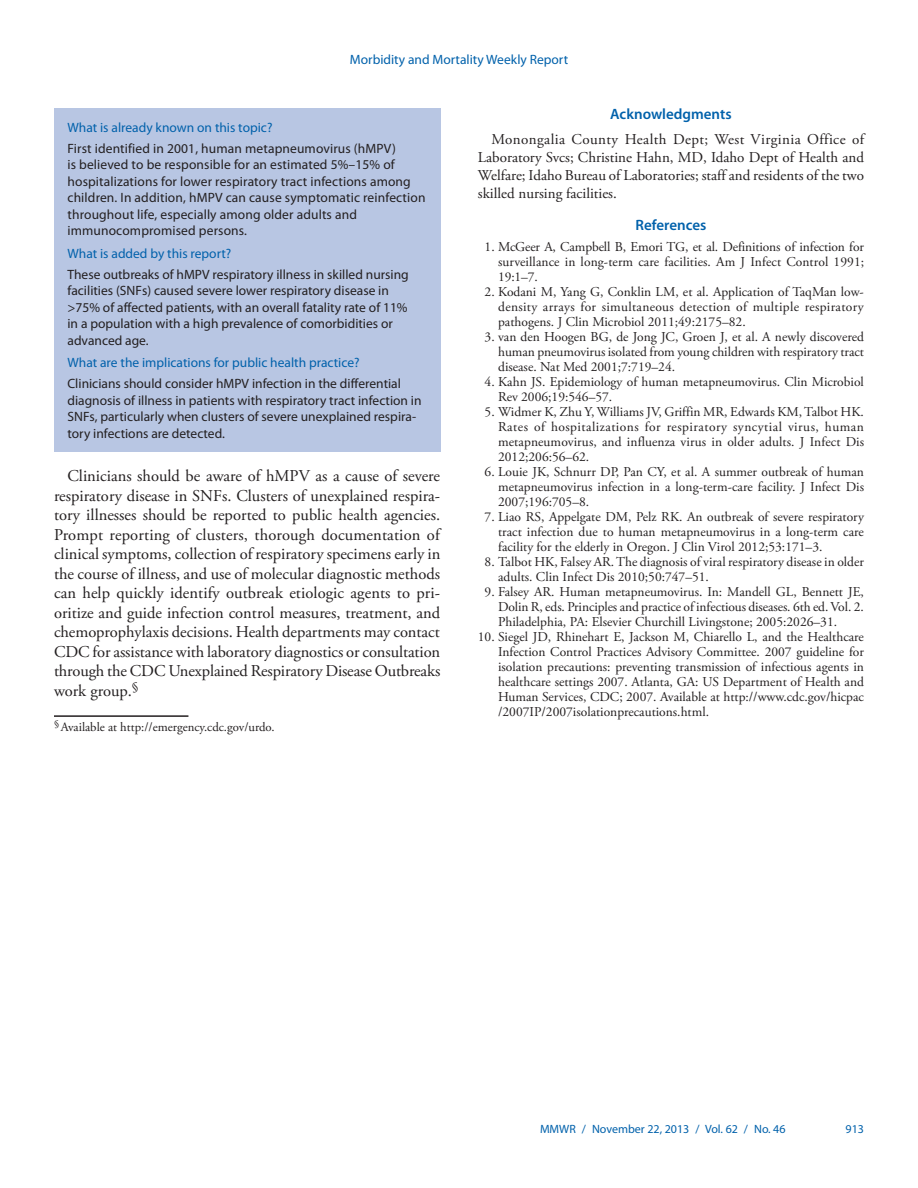
<style>
.page{position:relative;width:918px;height:1188px;background:#fff}
.page>*{position:absolute;margin:0;border:0;box-sizing:border-box;transform-origin:0 0}
.body_copy{font:16.5px/19.5px "Adobe Garamond Pro";letter-spacing:-.01em;color:#231f20;text-align:justify}
.acknowl_text{font:15px/18px "Adobe Garamond Pro";color:#231f20;text-align:justify}
.headline3{font:600 15px "Myriad Pro";color:#0161ab}
.reference_text_1-99{font:13.5px/15px "Adobe Garamond Pro";color:#231f20;text-align:justify}
.fb_answer{font:13.5px/16.5px "Myriad Pro";color:#231f20}
.fb_question{font:13.5px "Myriad Pro";color:#0161ab}
.footnote_w_rule_text{font:12.75px "Adobe Garamond Pro";color:#231f20}
.t1{font:12px "Myriad Pro";color:#0161ab}
</style>
<div class="page">
<div style="left:54px;top:108px;width:386px;height:343px;background:#b8c6e3"></div>
<hr style="left:54px;top:715px;width:134px;height:2px;background:#231f20">
<p class="fb_question" style="left:350px;top:51px;width:220px">Morbidity and Mortality Weekly Report</p>
<p class="fb_question" style="left:68px;top:119px;width:206px">What is already known on this topic?</p>
<p class="fb_answer" style="left:68px;top:140px;width:360px">First identified in 2001, human metapneumovirus (hMPV)<br>is believed to be responsible for an estimated 5%–15% of hospitalizations for lower respiratory tract infections among children. In addition, hMPV can cause symptomatic reinfection throughout life, especially among older adults and immunocompromised persons.</p>
<p class="fb_question" style="left:68px;top:245px;width:165px">What is added by this report?</p>
<p class="fb_answer" style="left:68px;top:266px;width:343px">These outbreaks of hMPV respiratory illness in skilled nursing facilities (SNFs) caused severe lower respiratory disease in &gt;75% of affected patients, with an overall fatality rate of 11% in a population with a high prevalence of comorbidities or advanced age.</p>
<p class="fb_question" style="left:68px;top:354px;width:294px">What are the implications for public health practice?</p>
<p class="fb_answer" style="left:68px;top:375px;width:356px">Clinicians should consider hMPV infection in the differential diagnosis of illness in patients with respiratory tract infection in SNFs, particularly when clusters of severe unexplained respira&shy;tory infections are detected.</p>
<p class="body_copy" style="left:54px;top:467px;width:388px;text-indent:13px">Clinicians should be aware of hMPV as a cause of severe respiratory disease in SNFs. Clusters of unexplained respira&shy;tory illnesses should be reported to public health agencies.<br>Prompt reporting of clusters, thorough documentation of clinical symptoms, collection of respiratory specimens early in the course of illness, and use of molecular diagnostic methods can help quickly identify outbreak etiologic agents to pri&shy;oritize and guide infection control measures, treatment, and chemoprophylaxis decisions. Health departments may contact CDC for assistance with laboratory diagnostics or consultation through the CDC Unexplained Respiratory Disease Outbreaks work group.<sup>§</sup></p>
<p class="footnote_w_rule_text" style="left:54px;top:719px;width:222px"><sup>§</sup> Available at http://emergency.cdc.gov/urdo.</p>
<p class="headline3" style="left:610px;top:105px;width:123px">Acknowledgments</p>
<p class="acknowl_text" style="left:478px;top:131px;width:388px;text-indent:14px">Monongalia County Health Dept; West Virginia Office of Laboratory Svcs; Christine Hahn, MD, Idaho Dept of Health and Welfare; Idaho Bureau of Laboratories; staff and residents of the two skilled nursing facilities.</p>
<p class="headline3" style="left:636px;top:215px;width:72px">References</p>
<p class="reference_text_1-99" style="left:498px;top:240px;width:368px;text-indent:-14px">1. McGeer A, Campbell B, Emori TG, et al. Definitions of infection for surveillance in long-term care facilities. Am J Infect Control 1991; 19:1–7.</p>
<p class="reference_text_1-99" style="left:498px;top:285px;width:367px;text-indent:-14px">2. Kodani M, Yang G, Conklin LM, et al. Application of TaqMan low&shy;density arrays for simultaneous detection of multiple respiratory pathogens. J Clin Microbiol 2011;49:2175–82.</p>
<p class="reference_text_1-99" style="left:498px;top:330px;width:367px;text-indent:-14px">3. van den Hoogen BG, de Jong JC, Groen J, et al. A newly discovered human pneumovirus isolated from young children with respiratory tract disease. Nat Med 2001;7:719–24.</p>
<p class="reference_text_1-99" style="left:498px;top:375px;width:367px;text-indent:-14px">4. Kahn JS. Epidemiology of human metapneumovirus. Clin Microbiol<br>Rev 2006;19:546–57.</p>
<p class="reference_text_1-99" style="left:498px;top:405px;width:367px;text-indent:-14px">5. Widmer K, Zhu Y, Williams JV, Griffin MR, Edwards KM, Talbot HK.<br>Rates of hospitalizations for respiratory syncytial virus, human metapneumovirus, and influenza virus in older adults. J Infect Dis 2012;206:56–62.</p>
<p class="reference_text_1-99" style="left:498px;top:465px;width:367px;text-indent:-14px">6. Louie JK, Schnurr DP, Pan CY, et al. A summer outbreak of human metapneumovirus infection in a long-term-care facility. J Infect Dis 2007;196:705–8.</p>
<p class="reference_text_1-99" style="left:498px;top:510px;width:367px;text-indent:-14px">7. Liao RS, Appelgate DM, Pelz RK. An outbreak of severe respiratory tract infection due to human metapneumovirus in a long-term care facility for the elderly in Oregon. J Clin Virol 2012;53:171–3.</p>
<p class="reference_text_1-99" style="left:498px;top:555px;width:367px;text-indent:-14px">8. Talbot HK, Falsey AR. The diagnosis of viral respiratory disease in older adults. Clin Infect Dis 2010;50:747–51.</p>
<p class="reference_text_1-99" style="left:498px;top:585px;width:367px;text-indent:-14px">9. Falsey AR. Human metapneumovirus. In: Mandell GL, Bennett JE, Dolin R, eds. Principles and practice of infectious diseases. 6th ed. Vol. 2.<br>Philadelphia, PA: Elsevier Churchill Livingstone; 2005:2026–31.</p>
<p class="reference_text_1-99" style="left:498px;top:630px;width:367px;text-indent:-20px">10. Siegel JD, Rhinehart E, Jackson M, Chiarello L, and the Healthcare Infection Control Practices Advisory Committee. 2007 guideline for isolation precautions: preventing transmission of infectious agents in healthcare settings 2007. Atlanta, GA: US Department of Health and Human Services, CDC; 2007. Available at http://www.cdc.gov/hicpac /2007IP/2007isolationprecautions.html.</p>
<p class="t1" style="left:540px;top:1121px;width:247px">MMWR / November 22, 2013 / Vol. 62 / No. 46</p>
<p class="t1" style="left:846px;top:1121px;width:20px">913</p>
</div>
